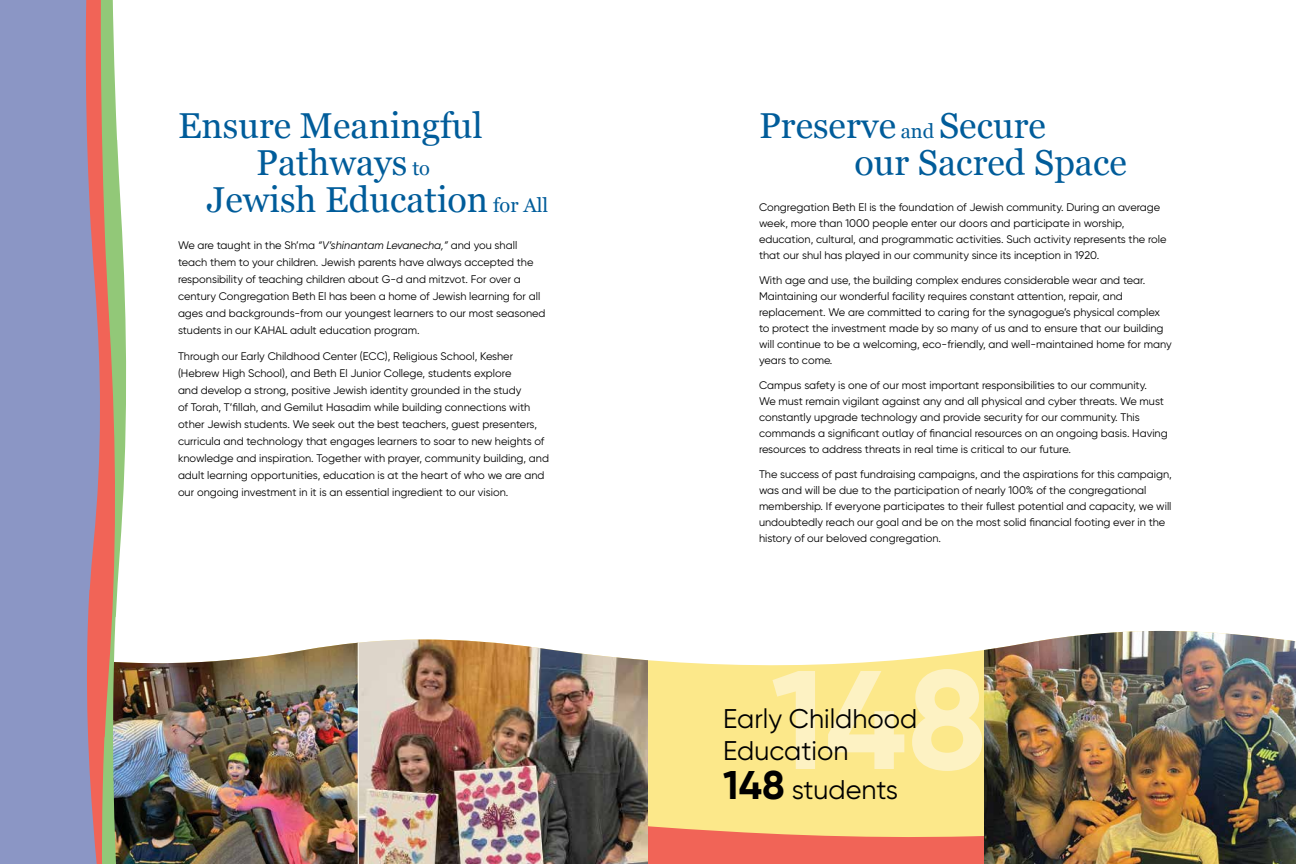
<style>
.page{position:relative;width:1296px;height:864px;background:#fff}
.page>*{position:absolute;margin:0;border:0;box-sizing:border-box;transform-origin:0 0}
.t1{font:36px/37px "Georgia";color:#005c9a}
.t2{font:27px/32px "Gilroy";color:#000}
.t3{font:11px/16px "Gilroy";color:#000}
.s1{font-size:20px}
.s2{font-style:italic}
.s3{font-weight:700;font-size:40px}
</style>
<div class="page">
<img style="left:356px;top:630px;width:940px;height:192px">
<img style="left:648px;top:822px;width:648px;height:42px">
<img style="left:984px;top:631px;width:312px;height:19px">
<img style="left:128px;top:643px;width:230px;height:221px">
<img style="left:359px;top:640px;width:289px;height:224px">
<hr style="left:358px;top:631px;width:1px;height:233px;background:#fff">
<img style="left:117px;top:140px;width:11px;height:724px">
<svg style="left:102px;top:0;width:15px;height:864px;background:#ba9a6b"></svg>
<svg style="left:0;top:0;width:102px;height:864px;background:#9491ba"></svg>
<svg style="left:772px;top:669px;width:210px;height:102px;background:#fceca5"></svg>
<h1 class="t1" style="left:178px;top:106px;width:306px">Ensure Meaningful</h1>
<h1 class="t1" style="left:256px;top:143px;width:176px">Pathways <span class="s1">to</span></h1>
<h1 class="t1" style="left:207px;top:180px;width:343px">Jewish Education <span class="s1">for All</span></h1>
<p class="t3" style="left:178px;top:237px;width:369px;line-height:17px">We are taught in the Sh’ma <span class="s2">“V’shinantam Levanecha,”</span> and you shall teach them to your children. Jewish parents have always accepted the responsibility of teaching children about G-d and mitzvot. For over a century Congregation Beth El has been a home of Jewish learning for all ages and backgrounds-from our youngest learners to our most seasoned students in our KAHAL adult education program.</p>
<p class="t3" style="left:178px;top:348px;width:373px;line-height:17px">Through our Early Childhood Center (ECC), Religious School, Kesher (Hebrew High School), and Beth El Junior College, students explore<br>and develop a strong, positive Jewish identity grounded in the study<br>of Torah, T’fillah, and Gemilut Hasadim while building connections with other Jewish students. We seek out the best teachers, guest presenters, curricula and technology that engages learners to soar to new heights of knowledge and inspiration. Together with prayer, community building, and adult learning opportunities, education is at the heart of who we are and our ongoing investment in it is an essential ingredient to our vision.</p>
<h1 class="t1" style="left:854px;top:106px;width:274px;text-indent:-95px">Preserve <span class="s1">and</span> Secure<br>our Sacred Space</h1>
<p class="t3" style="left:759px;top:199px;width:409px">Congregation Beth El is the foundation of Jewish community. During an average week, more than 1000 people enter our doors and participate in worship, education, cultural, and programmatic activities. Such activity represents the role that our shul has played in our community since its inception in 1920.</p>
<p class="t3" style="left:759px;top:272px;width:414px">With age and use, the building complex endures considerable wear and tear.<br>Maintaining our wonderful facility requires constant attention, repair, and replacement. We are committed to caring for the synagogue’s physical complex to protect the investment made by so many of us and to ensure that our building will continue to be a welcoming, eco-friendly, and well-maintained home for many years to come.</p>
<p class="t3" style="left:759px;top:377px;width:410px">Campus safety is one of our most important responsibilities to our community.<br>We must remain vigilant against any and all physical and cyber threats. We must constantly upgrade technology and provide security for our community. This commands a significant outlay of financial resources on an ongoing basis. Having resources to address threats in real time is critical to our future.</p>
<p class="t3" style="left:759px;top:466px;width:414px">The success of past fundraising campaigns, and the aspirations for this campaign, was and will be due to the participation of nearly 100% of the congregational membership. If everyone participates to their fullest potential and capacity, we will undoubtedly reach our goal and be on the most solid financial footing ever in the history of our beloved congregation.</p>
<h2 class="t2" style="left:723px;top:703px;width:196px">Early Childhood<br>Education</h2>
<h2 class="t2" style="left:723px;top:774px;width:176px"><span class="s3">148</span> students</h2>
</div>
